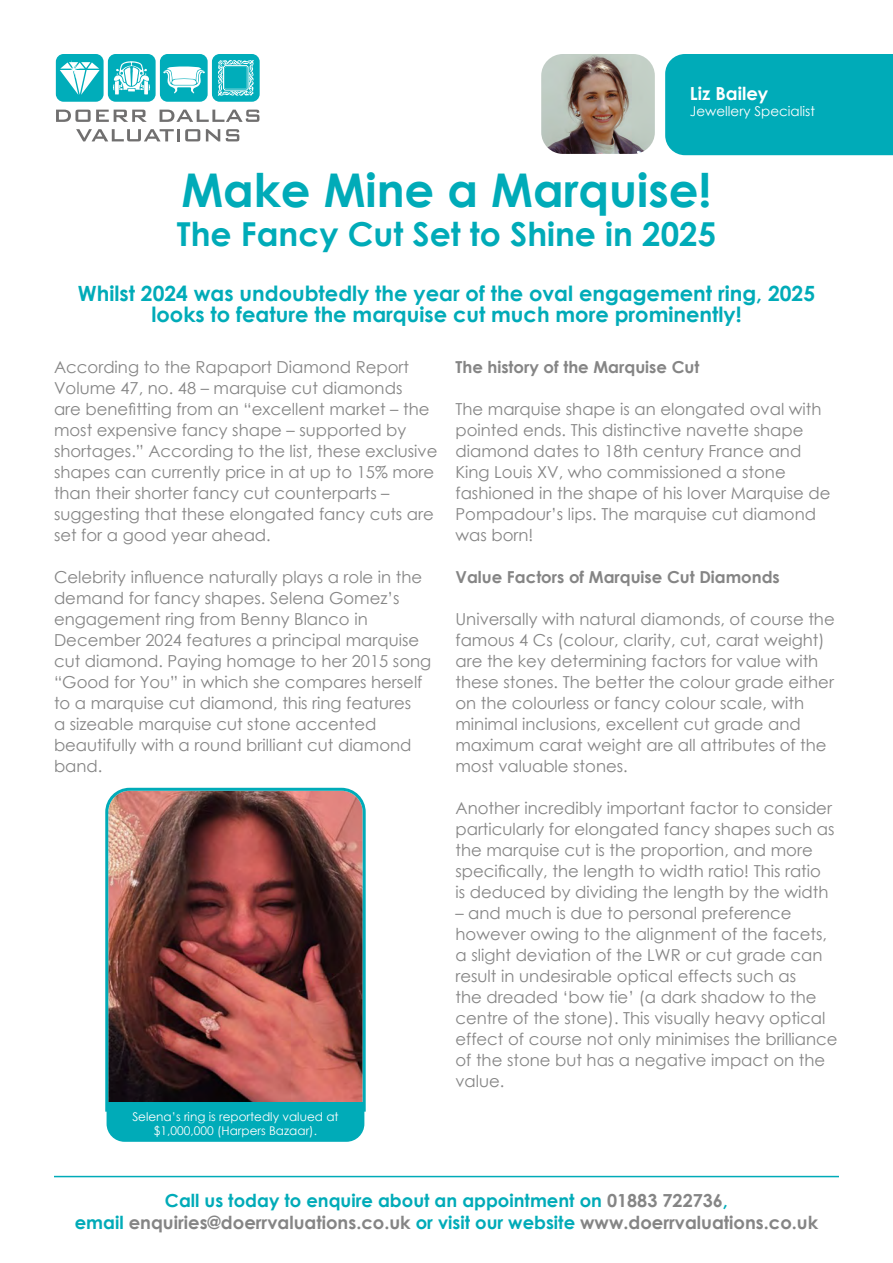
<style>
.page{position:relative;width:893px;height:1263px;background:#fff}
.page>*{position:absolute;margin:0;border:0;box-sizing:border-box;transform-origin:0 0}
.t1{font:700 46.5px "Century Gothic";color:#00abb8}
.t2{font:700 33px "Century Gothic";color:#00abb8}
.t3{font:700 21px/21px "Century Gothic";color:#00abb8;text-align:center}
.t4{font:700 18px/21.6px "Century Gothic";color:#858585;text-align:center}
.t5{font:700 18px "Century Gothic";color:#fff}
.t6{font:16.5px/21px "Century Gothic";color:#858585}
.t7{font:700 16.5px "Century Gothic";color:#858585}
.t8{font:13.5px "Century Gothic";color:#fff}
.t9{font:12px/14.4px "Century Gothic";color:#fff;text-align:center}
.s1{color:#00abb8}
</style>
<div class="page">
<hr style="left:54px;top:1176px;width:785px;height:1px;background:#00abb8">
<div style="left:56px;top:54px;width:48px;height:48px;background:#00adba;border-radius:8px"></div>
<div style="left:108px;top:54px;width:48px;height:48px;background:#00adba;border-radius:8px"></div>
<div style="left:160px;top:54px;width:48px;height:48px;background:#00adba;border-radius:8px"></div>
<div style="left:212px;top:54px;width:48px;height:48px;background:#00adba;border-radius:8px"></div>
<svg style="left:60px;top:60px;width:40px;height:35px"></svg>
<svg style="left:217px;top:60px;width:37px;height:36px"></svg>
<svg style="left:163px;top:66px;width:42px;height:27px"></svg>
<svg style="left:113px;top:61px;width:37px;height:34px"></svg>
<svg style="left:56px;top:110px;width:91px;height:12px"></svg>
<svg style="left:160px;top:110px;width:99px;height:12px"></svg>
<svg style="left:76px;top:129px;width:124px;height:12px"></svg>
<svg style="left:206px;top:129px;width:14px;height:12px"></svg>
<svg style="left:226px;top:129px;width:13px;height:12px"></svg>
<div style="left:665px;top:54px;width:228px;height:101px;background:#00abb8"></div>
<img style="left:541px;top:54px;width:114px;height:100px">
<img style="left:105px;top:787px;width:261px;height:326px">
<div style="left:107px;top:1102px;width:257px;height:40px;background:#00abb8"></div>
<p class="t5" style="left:690px;top:80px;width:80px">Liz Bailey</p>
<p class="t8" style="left:690px;top:102px;width:127px">Jewellery Specialist</p>
<h1 class="t1" style="left:181px;top:154px;width:532px">Make Mine a Marquise!</h1>
<h2 class="t2" style="left:177px;top:209px;width:541px">The Fancy Cut Set to Shine in 2025</h2>
<p class="t3" style="left:78px;top:282px;width:739px">Whilst 2024 was undoubtedly the year of the oval engagement ring, 2025 looks to feature the marquise cut much more prominently!</p>
<p class="t6" style="left:54px;top:356px;width:385px">According to the Rapaport Diamond Report Volume 47, no. 48 – marquise cut diamonds<br>are benefitting from an “excellent market – the most expensive fancy shape – supported by shortages.” According to the list, these exclusive shapes can currently price in at up to 15% more than their shorter fancy cut counterparts – suggesting that these elongated fancy cuts are set for a good year ahead.</p>
<p class="t6" style="left:54px;top:566px;width:379px">Celebrity influence naturally plays a role in the demand for fancy shapes. Selena Gomez’s engagement ring from Benny Blanco in December 2024 features a principal marquise cut diamond. Paying homage to her 2015 song “Good for You” in which she compares herself to a marquise cut diamond, this ring features<br>a sizeable marquise cut stone accented beautifully with a round brilliant cut diamond band.</p>
<p class="t9" style="left:132px;top:1109px;width:208px">Selena’s ring is reportedly valued at $1,000,000 (Harpers Bazaar).</p>
<p class="t7" style="left:455px;top:355px;width:245px">The history of the Marquise Cut</p>
<p class="t6" style="left:455px;top:398px;width:376px">The marquise shape is an elongated oval with pointed ends. This distinctive navette shape diamond dates to 18th century France and King Louis XV, who commissioned a stone fashioned in the shape of his lover Marquise de Pompadour’s lips. The marquise cut diamond was born!</p>
<p class="t7" style="left:455px;top:565px;width:326px">Value Factors of Marquise Cut Diamonds</p>
<p class="t6" style="left:455px;top:608px;width:381px">Universally with natural diamonds, of course the famous 4 Cs (colour, clarity, cut, carat weight) are the key determining factors for value with these stones. The better the colour grade either on the colourless or fancy colour scale, with minimal inclusions, excellent cut grade and maximum carat weight are all attributes of the most valuable stones.</p>
<p class="t6" style="left:455px;top:797px;width:381px">Another incredibly important factor to consider particularly for elongated fancy shapes such as the marquise cut is the proportion, and more specifically, the length to width ratio! This ratio is deduced by dividing the length by the width</p>
<p class="t6" style="left:455px;top:902px;width:384px">– and much is due to personal preference however owing to the alignment of the facets, a slight deviation of the LWR or cut grade can result in undesirable optical effects such as<br>the dreaded ‘bow tie’ (a dark shadow to the centre of the stone). This visually heavy optical effect of course not only minimises the brilliance of the stone but has a negative impact on the value.</p>
<p class="t4" style="left:75px;top:1189px;width:745px"><span class="s1">Call us today to enquire about an appointment on</span> 01883 722736<span class="s1">,<br>email</span> enquiries@doerrvaluations.co.uk <span class="s1">or visit our website</span> www.doerrvaluations.co.uk</p>
</div>
